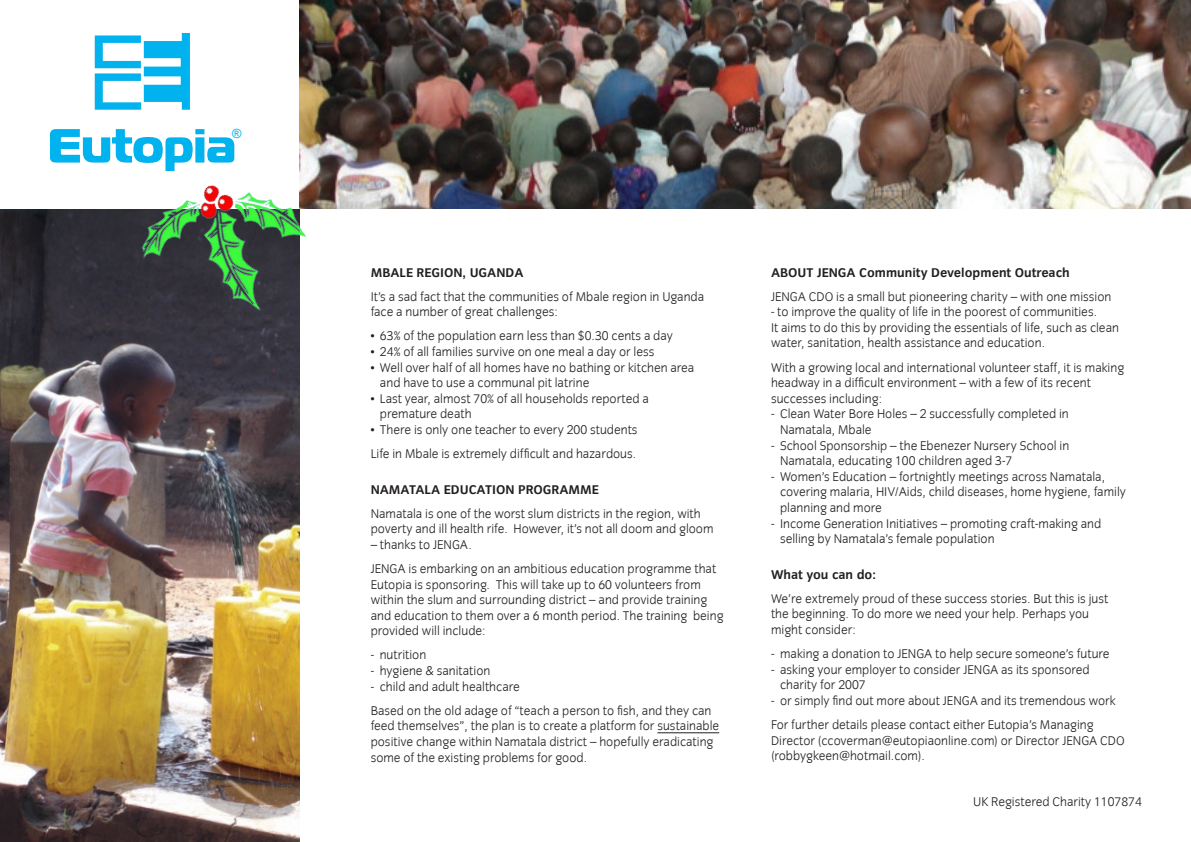
<style>
.page{position:relative;width:1191px;height:842px;background:#fff}
.page>*{position:absolute;margin:0;border:0;box-sizing:border-box;transform-origin:0 0}
.t1{font:300 13px/15.6px "Congress Sans";color:#231f20}
.t2{font:700 13px "Congress Sans";color:#231f20}
.t3{font:12.7px "Arial";color:#00b3ef}
</style>
<div class="page">
<img style="left:51px;top:33px;width:184px;height:130px">
<img style="left:0;top:210px;width:299px;height:631px">
<hr style="left:657px;top:732px;width:62px;height:1px;background:#231f20">
<img style="left:300px;top:0;width:891px;height:209px">
<img style="left:123px;top:144px;width:209px;height:208px">
<p class="t3" style="left:232px;top:125px;width:11px">®</p>
<p class="t2" style="left:371px;top:265px;width:154px">MBALE REGION, UGANDA</p>
<p class="t1" style="left:371px;top:289px;width:335px">It’s a sad fact that the communities of Mbale region in Uganda face a number of great challenges:</p>
<p class="t1" style="left:371px;top:328px;width:304px">• 63% of the population earn less than $0.30 cents a day</p>
<p class="t1" style="left:371px;top:344px;width:285px">• 24% of all families survive on one meal a day or less</p>
<p class="t1" style="left:380px;top:360px;width:316px;text-indent:-9px">• Well over half of all homes have no bathing or kitchen area and have to use a communal pit latrine</p>
<p class="t1" style="left:380px;top:391px;width:270px;text-indent:-9px">• Last year, almost 70% of all households reported a premature death</p>
<p class="t1" style="left:371px;top:418px;width:268px;line-height:24.1px">• There is only one teacher to every 200 students<br>Life in Mbale is extremely difficult and hazardous.</p>
<p class="t2" style="left:371px;top:482px;width:230px">NAMATALA EDUCATION PROGRAMME</p>
<p class="t1" style="left:371px;top:506px;width:344px">Namatala is one of the worst slum districts in the region, with poverty and ill health rife. However, it’s not all doom and gloom</p>
<p class="t1" style="left:371px;top:533px;width:347px;line-height:24.1px">– thanks to JENGA.<br>JENGA is embarking on an ambitious education programme that</p>
<p class="t1" style="left:371px;top:576px;width:354px">Eutopia is sponsoring. This will take up to 60 volunteers from within the slum and surrounding district – and provide training and education to them over a 6 month period. The training being provided will include:</p>
<p class="t1" style="left:371px;top:647px;width:57px">- nutrition</p>
<p class="t1" style="left:371px;top:663px;width:121px">- hygiene &amp; sanitation</p>
<p class="t1" style="left:371px;top:674px;width:342px;line-height:24.1px">- child and adult healthcare<br>Based on the old adage of “teach a person to fish, and they can</p>
<p class="t1" style="left:371px;top:718px;width:350px">feed themselves”, the plan is to create a platform for sustainable positive change within Namatala district – hopefully eradicating some of the existing problems for good.</p>
<p class="t2" style="left:771px;top:265px;width:300px">ABOUT JENGA Community Development Outreach</p>
<p class="t1" style="left:771px;top:289px;width:342px">JENGA CDO is a small but pioneering charity – with one mission</p>
<p class="t1" style="left:771px;top:304px;width:349px">- to improve the quality of life in the poorest of communities.<br>It aims to do this by providing the essentials of life, such as clean water, sanitation, health assistance and education.</p>
<p class="t1" style="left:771px;top:360px;width:355px">With a growing local and international volunteer staff, it is making headway in a difficult environment – with a few of its recent successes including:</p>
<p class="t1" style="left:780px;top:406px;width:290px;text-indent:-9px">- Clean Water Bore Holes – 2 successfully completed in<br>Namatala, Mbale</p>
<p class="t1" style="left:780px;top:438px;width:291px;text-indent:-9px">- School Sponsorship – the Ebenezer Nursery School in<br>Namatala, educating 100 children aged 3-7</p>
<p class="t1" style="left:780px;top:469px;width:347px;text-indent:-9px">- Women’s Education – fortnightly meetings across Namatala, covering malaria, HIV/Aids, child diseases, home hygiene, family planning and more</p>
<p class="t1" style="left:780px;top:516px;width:323px;text-indent:-9px">- Income Generation Initiatives – promoting craft-making and selling by Namatala’s female population</p>
<p class="t2" style="left:771px;top:567px;width:107px">What you can do:</p>
<p class="t1" style="left:771px;top:591px;width:339px">We’re extremely proud of these success stories. But this is just the beginning. To do more we need your help. Perhaps you might consider:</p>
<p class="t1" style="left:771px;top:646px;width:340px">- making a donation to JENGA to help secure someone’s future</p>
<p class="t1" style="left:780px;top:662px;width:311px;text-indent:-9px">- asking your employer to consider JENGA as its sponsored charity for 2007</p>
<p class="t1" style="left:771px;top:689px;width:346px;line-height:24.1px">- or simply find out more about JENGA and its tremendous work<br>For further details please contact either Eutopia’s Managing</p>
<p class="t1" style="left:771px;top:732px;width:355px">Director (ccoverman@eutopiaonline.com) or Director JENGA CDO (robbygkeen@hotmail.com).</p>
<p class="t1" style="left:973px;top:794px;width:170px">UK Registered Charity 1107874</p>
</div>
